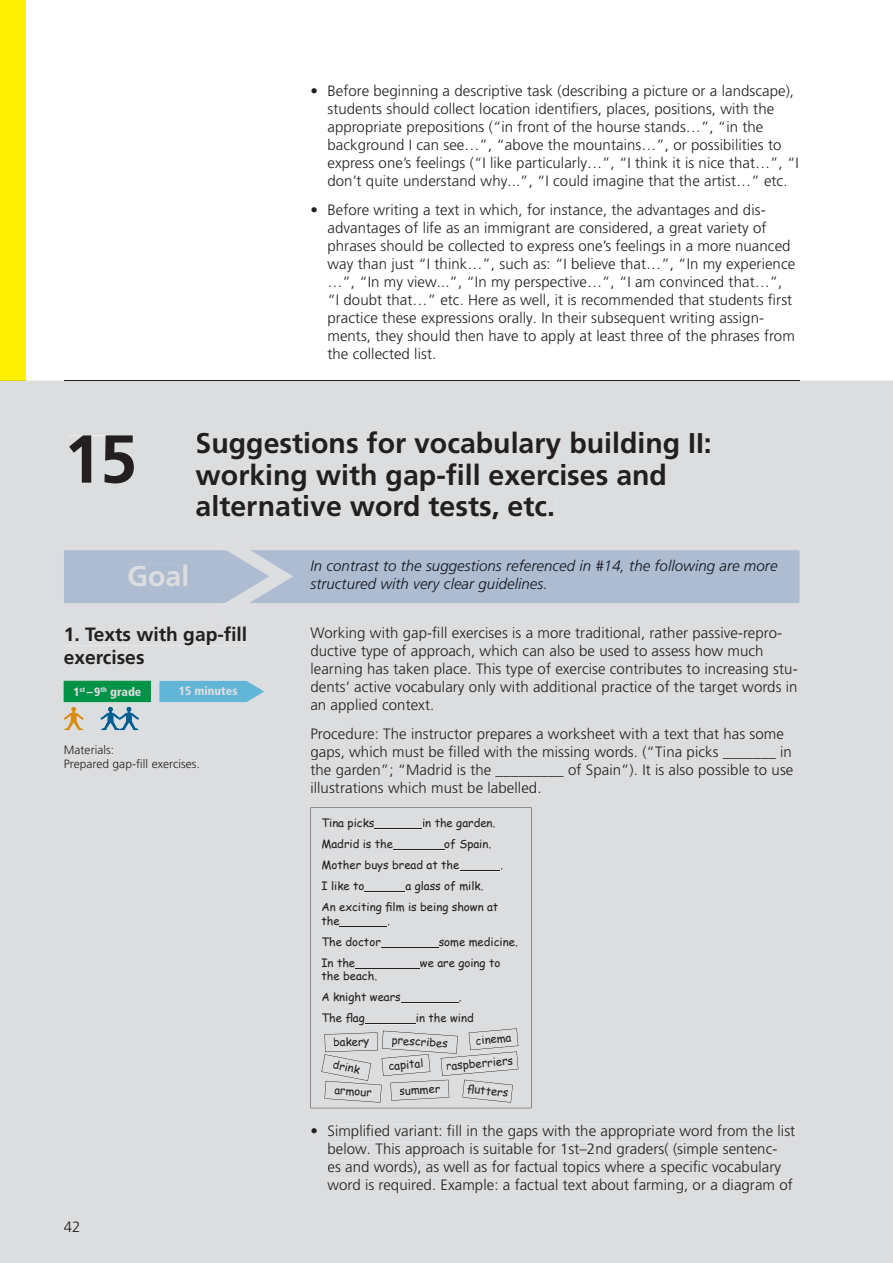
<style>
.page{position:relative;width:893px;height:1263px;background:#fff}
.page>*{position:absolute;margin:0;border:0;box-sizing:border-box;transform-origin:0 0}
.t1{font:700 67.5px "Frutiger LT Pro";color:#231f20}
.t2{font:700 28.5px/31.5px "Frutiger LT Pro";color:#231f20}
.t3{font:700 28.5px "Frutiger LT Pro";color:#dcdddf}
.t4{font:700 19.2px/23.1px "Frutiger LT Pro";color:#231f20}
.t5{font:300 15px/18px "Frutiger LT Pro";letter-spacing:.005em;color:#231f20}
.t6{font:italic 300 15px/18px "Frutiger LT Pro";letter-spacing:.005em;color:#12141d}
.t7{font:300 12px/14.4px "Frutiger LT Pro";letter-spacing:.005em;color:#231f20}
.t8{font:900 condensed 12px "Frutiger LT Pro";color:#dcdddf}
.t9{font:11.4px/21px "Comic Sans MS";color:#231f20}
</style>
<div class="page">
<hr style="left:64px;top:380px;width:735px;height:1px;background:#231f20">
<div style="left:0;top:0;width:26px;height:381px;background:#fff101"></div>
<div style="left:0;top:381px;width:893px;height:882px;background:#dcdddf"></div>
<div style="left:64px;top:1221px;width:15px;height:11px;background:#dcdddf"></div>
<svg style="left:64px;top:534px;width:735px;height:88px;background:#c5ccd8"></svg>
<div style="left:129px;top:565px;width:58px;height:21px;background:#aebcd1"></div>
<div style="left:311px;top:559px;width:466px;height:15px;background:#aebcd1"></div>
<div style="left:310px;top:577px;width:236px;height:15px;background:#aebcd1"></div>
<div style="left:311px;top:626px;width:470px;height:15px;background:#dcdddf"></div>
<div style="left:311px;top:644px;width:453px;height:15px;background:#dcdddf"></div>
<div style="left:312px;top:662px;width:485px;height:15px;background:#dcdddf"></div>
<div style="left:311px;top:680px;width:487px;height:15px;background:#dcdddf"></div>
<div style="left:311px;top:699px;width:122px;height:14px;background:#dcdddf"></div>
<div style="left:312px;top:727px;width:472px;height:15px;background:#dcdddf"></div>
<div style="left:311px;top:745px;width:481px;height:15px;background:#dcdddf"></div>
<div style="left:311px;top:763px;width:482px;height:15px;background:#dcdddf"></div>
<div style="left:312px;top:781px;width:229px;height:12px;background:#dcdddf"></div>
<div style="left:312px;top:1128px;width:6px;height:8px;background:#dcdddf"></div>
<div style="left:328px;top:1125px;width:467px;height:14px;background:#dcdddf"></div>
<div style="left:328px;top:1143px;width:449px;height:14px;background:#dcdddf"></div>
<div style="left:328px;top:1161px;width:453px;height:14px;background:#dcdddf"></div>
<div style="left:328px;top:1179px;width:465px;height:14px;background:#dcdddf"></div>
<div style="left:197px;top:432px;width:515px;height:28px;background:#dcdddf"></div>
<div style="left:196px;top:463px;width:471px;height:28px;background:#dcdddf"></div>
<div style="left:197px;top:495px;width:358px;height:24px;background:#dcdddf"></div>
<div style="left:69px;top:435px;width:65px;height:48px;background:#dcdddf"></div>
<div style="left:65px;top:626px;width:182px;height:19px;background:#dcdddf"></div>
<div style="left:64px;top:650px;width:80px;height:14px;background:#dcdddf"></div>
<hr style="left:64px;top:381px;width:735px;height:1px;background:#231f20">
<div style="left:311px;top:808px;width:220px;height:300px;background:#dcdddf"></div>
<hr style="left:374px;top:828px;width:48px;height:1px;background:#231f20">
<hr style="left:393px;top:849px;width:51px;height:1px;background:#231f20">
<hr style="left:459px;top:870px;width:41px;height:1px;background:#231f20">
<hr style="left:365px;top:891px;width:40px;height:1px;background:#231f20">
<hr style="left:340px;top:926px;width:47px;height:1px;background:#231f20">
<hr style="left:381px;top:947px;width:58px;height:1px;background:#231f20">
<hr style="left:355px;top:968px;width:65px;height:1px;background:#231f20">
<hr style="left:401px;top:1002px;width:58px;height:1px;background:#231f20">
<hr style="left:365px;top:1023px;width:51px;height:1px;background:#231f20">
<div style="left:322px;top:818px;width:52px;height:12px;background:#dcdddf"></div>
<div style="left:423px;top:818px;width:72px;height:12px;background:#dcdddf"></div>
<div style="left:322px;top:839px;width:71px;height:10px;background:#dcdddf"></div>
<div style="left:445px;top:839px;width:46px;height:12px;background:#dcdddf"></div>
<div style="left:322px;top:860px;width:137px;height:12px;background:#dcdddf"></div>
<div style="left:322px;top:881px;width:42px;height:10px;background:#dcdddf"></div>
<div style="left:406px;top:881px;width:78px;height:12px;background:#dcdddf"></div>
<div style="left:322px;top:902px;width:176px;height:12px;background:#dcdddf"></div>
<div style="left:322px;top:916px;width:17px;height:9px;background:#dcdddf"></div>
<div style="left:322px;top:937px;width:58px;height:9px;background:#dcdddf"></div>
<div style="left:439px;top:937px;width:79px;height:9px;background:#dcdddf"></div>
<div style="left:322px;top:958px;width:33px;height:9px;background:#dcdddf"></div>
<div style="left:420px;top:958px;width:80px;height:12px;background:#dcdddf"></div>
<div style="left:322px;top:971px;width:55px;height:10px;background:#dcdddf"></div>
<div style="left:322px;top:992px;width:78px;height:12px;background:#dcdddf"></div>
<div style="left:322px;top:1013px;width:42px;height:12px;background:#dcdddf"></div>
<div style="left:417px;top:1013px;width:57px;height:10px;background:#dcdddf"></div>
<svg style="left:321px;top:1028px;width:197px;height:74px;background:#d5d5d7"></svg>
<div style="left:65px;top:745px;width:48px;height:9px;background:#dcdddf"></div>
<div style="left:65px;top:759px;width:134px;height:12px;background:#dcdddf"></div>
<svg style="left:64px;top:681px;width:87px;height:49px;background:#75b296"></svg>
<div style="left:107px;top:687px;width:34px;height:11px;background:#009247"></div>
<svg style="left:159px;top:681px;width:105px;height:21px;background:#6ebad8"></svg>
<div style="left:180px;top:686px;width:57px;height:9px;background:#61b6d7"></div>
<h1 class="t1" style="left:64px;top:419px;width:75px">15</h1>
<p class="t5" style="left:327px;top:82px;width:473px;text-indent:-17px">• Before beginning a descriptive task (describing a picture or a landscape), students should collect location identifiers, places, positions, with the appropriate prepositions (“in front of the hourse stands…”, “in the background I can see…”, “above the mountains…”, or possibilities to express one’s feelings (“I like particularly…”, “I think it is nice that…”, “I don’t quite understand why...”, “I could imagine that the artist…” etc.</p>
<p class="t5" style="left:327px;top:201px;width:469px;text-indent:-17px">• Before writing a text in which, for instance, the advantages and dis&shy;advantages of life as an immigrant are considered, a great variety of phrases should be collected to express one’s feelings in a more nuanced way than just “I think…”, such as: “I believe that…”, “In my experience …”, “In my view...”, “In my perspective…”, “I am convinced that…”, “I doubt that…” etc. Here as well, it is recommended that students first practice these expressions orally. In their subsequent writing assign&shy;ments, they should then have to apply at least three of the phrases from the collected list.</p>
<h2 class="t2" style="left:196px;top:428px;width:518px">Suggestions for vocabulary building II: working with gap-fill exercises and alternative word tests, etc.</h2>
<h2 class="t3" style="left:128px;top:559px;width:63px">Goal</h2>
<p class="t6" style="left:310px;top:557px;width:469px">In contrast to the suggestions referenced in #14, the following are more structured with very clear guidelines.</p>
<p class="t5" style="left:310px;top:624px;width:489px">Working with gap-fill exercises is a more traditional, rather passive-repro&shy;ductive type of approach, which can also be used to assess how much learning has taken place. This type of exercise contributes to increasing stu&shy;dents‘ active vocabulary only with additional practice of the target words in an applied context.</p>
<p class="t5" style="left:310px;top:724px;width:484px">Procedure: The instructor prepares a worksheet with a text that has some gaps, which must be filled with the missing words. (“Tina picks _______ in the garden”; “Madrid is the _________ of Spain”). It is also possible to use illustrations which must be labelled.</p>
<p class="t4" style="left:64px;top:623px;width:185px">1. Texts with gap-fill exercises</p>
<p class="t8" style="left:73px;top:684px;width:70px">1<sup>st</sup> – 9<sup>th</sup> grade</p>
<p class="t8" style="left:179px;top:684px;width:60px">15 minutes</p>
<p class="t7" style="left:64px;top:743px;width:138px">Materials:<br>Prepared gap-fill exercises.</p>
<p class="t5" style="left:441px;top:760px;width:5px">i</p>
<p class="t5" style="left:634px;top:760px;width:6px">.</p>
<p class="t9" style="left:321px;top:812px;width:55px">Tina picks</p>
<p class="t9" style="left:422px;top:812px;width:75px">in the garden.</p>
<p class="t9" style="left:321px;top:833px;width:73px">Madrid is the</p>
<p class="t9" style="left:321px;top:833px;width:171px;text-indent:123px">of Spain.<br>Mother buys bread at the</p>
<p class="t9" style="left:500px;top:854px;width:4px">.</p>
<p class="t9" style="left:321px;top:875px;width:178px;text-indent:84px">a glass of milk.<br>An exciting film is being shown at</p>
<p class="t9" style="left:321px;top:910px;width:20px">the</p>
<p class="t9" style="left:387px;top:910px;width:4px">.</p>
<p class="t9" style="left:321px;top:931px;width:61px">The doctor</p>
<p class="t9" style="left:439px;top:931px;width:81px">some medicine.</p>
<p class="t9" style="left:321px;top:952px;width:35px">In the</p>
<p class="t9" style="left:420px;top:952px;width:82px">we are going to</p>
<p class="t9" style="left:321px;top:965px;width:81px">the beach.<br>A knight wears</p>
<p class="t9" style="left:459px;top:986px;width:4px">.</p>
<p class="t9" style="left:321px;top:1007px;width:45px">The flag</p>
<p class="t9" style="left:416px;top:1007px;width:59px">in the wind</p>
<p class="t9" style="left:387px;top:1055px;width:37px;rotate:-5deg">capital</p>
<p class="t9" style="left:321px;top:875px;width:45px">I like to</p>
<p class="t9" style="left:334px;top:875px;width:5px">i</p>
<p class="t9" style="left:481px;top:875px;width:4px">.</p>
<p class="t9" style="left:475px;top:1029px;width:37px;rotate:-5deg">cinema</p>
<p class="t9" style="left:333px;top:1031px;width:38px;rotate:-2deg">bakery</p>
<p class="t9" style="left:392px;top:1029px;width:58px;rotate:4deg">prescribes</p>
<p class="t9" style="left:445px;top:1055px;width:69px;rotate:-5deg">raspberriers</p>
<p class="t9" style="left:335px;top:1054px;width:29px;rotate:11deg">drink</p>
<p class="t9" style="left:335px;top:1079px;width:39px;rotate:4deg">armour</p>
<p class="t9" style="left:468px;top:1077px;width:43px;rotate:6deg">fl utters</p>
<p class="t9" style="left:399px;top:1080px;width:42px;rotate:-3deg">summer</p>
<p class="t5" style="left:64px;top:1217px;width:18px">42</p>
<p class="t5" style="left:327px;top:1122px;width:469px;text-indent:-17px">• Simplified variant: fill in the gaps with the appropriate word from the list below. This approach is suitable for 1st–2nd graders( (simple sentenc-<br>es and words), as well as for factual topics where a specific vocabulary word is required. Example: a factual text about farming, or a diagram of</p>
</div>
